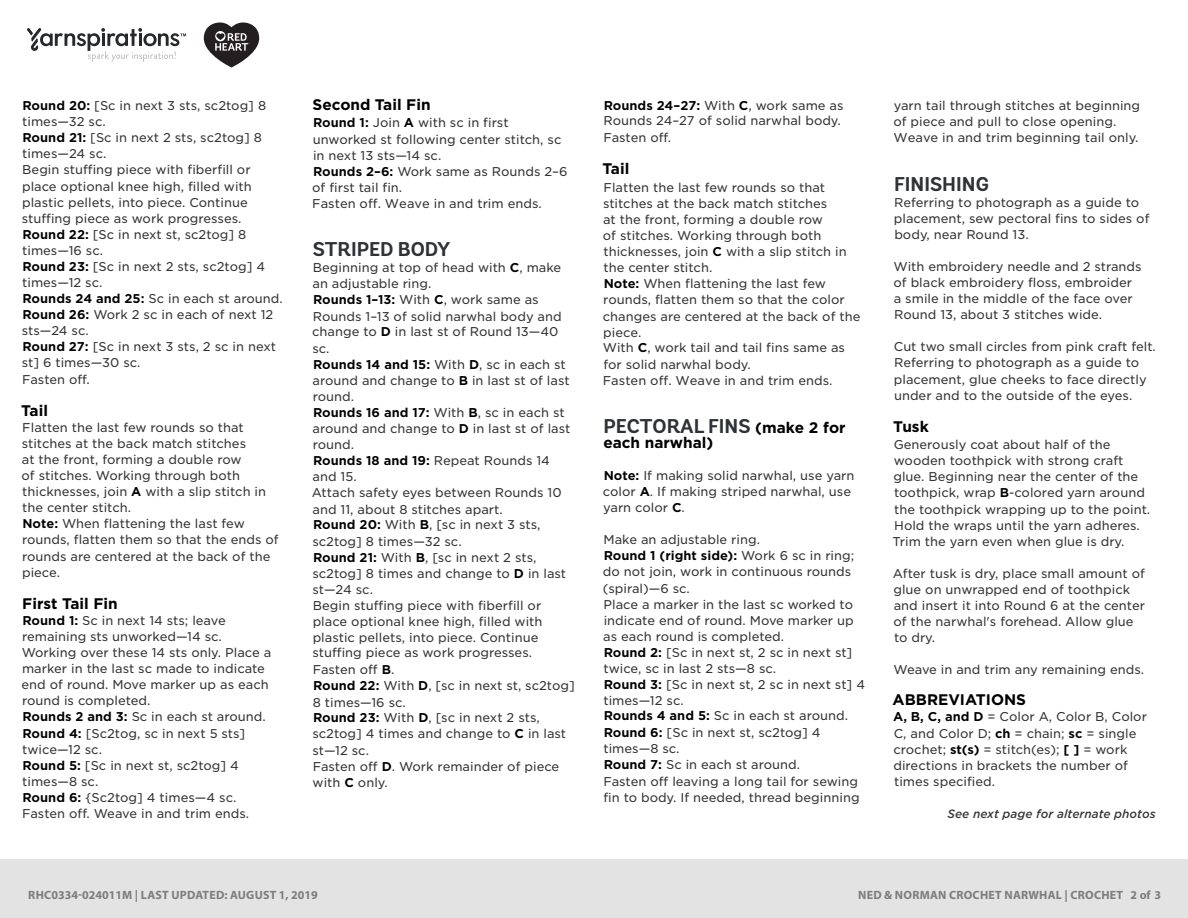
<style>
.page{position:relative;width:1188px;height:918px;background:#fff}
.page>*{position:absolute;margin:0;border:0;box-sizing:border-box;transform-origin:0 0}
.t1{font:700 19.95px "Andes Rounded";color:#2e3236}
.t2{font:700 15.3px "Gotham";color:#000}
.t3{font:12.3px/16px "Gotham S Sm";color:#333334}
.t4{font:700 12px "Myriad Pro";letter-spacing:.02em;color:#7d7d7d}
.t5{font:italic 500 11.55px "Gotham S Sm";color:#333334}
.s1{font-weight:700;color:#000}
.s2{font-family:"Gotham";font-size:15.3px;color:#000}
</style>
<div class="page">
<div style="left:0;top:860px;width:1188px;height:58px;background:#e4e3e3"></div>
<svg style="left:27px;top:28px;width:159px;height:34px"></svg>
<svg style="left:204px;top:22px;width:55px;height:46px"></svg>
<p class="t3" style="left:22px;top:97px;width:262px"><span class="s1">Round 20:</span> [Sc in next 3 sts, sc2tog] 8 times—32 sc.<br><span class="s1">Round 21:</span> [Sc in next 2 sts, sc2tog] 8 times—24 sc.<br>Begin stuffing piece with fiberfill or place optional knee high, filled with plastic pellets, into piece. Continue stuffing piece as work progresses.<br><span class="s1">Round 22:</span> [Sc in next st, sc2tog] 8 times—16 sc.<br><span class="s1">Round 23:</span> [Sc in next 2 sts, sc2tog] 4 times—12 sc.<br><span class="s1">Rounds 24 and 25:</span> Sc in each st around.<br><span class="s1">Round 26:</span> Work 2 sc in each of next 12 sts—24 sc.<br><span class="s1">Round 27:</span> [Sc in next 3 sts, 2 sc in next st] 6 times—30 sc.<br>Fasten off.</p>
<p class="t2" style="left:21px;top:400px;width:28px">Tail</p>
<p class="t3" style="left:22px;top:419px;width:259px">Flatten the last few rounds so that stitches at the back match stitches<br>at the front, forming a double row<br>of stitches. Working through both thicknesses, join <span class="s1">A</span> with a slip stitch in the center stitch.<br><span class="s1">Note:</span> When flattening the last few rounds, flatten them so that the ends of rounds are centered at the back of the piece.</p>
<p class="t2" style="left:22px;top:593px;width:97px">First Tail Fin</p>
<p class="t3" style="left:22px;top:612px;width:251px"><span class="s1">Round 1:</span> Sc in next 14 sts; leave remaining sts unworked—14 sc.<br>Working over these 14 sts only. Place a marker in the last sc made to indicate end of round. Move marker up as each round is completed.<br><span class="s1">Rounds 2 and 3:</span> Sc in each st around.<br><span class="s1">Round 4:</span> [Sc2tog, sc in next 5 sts] twice—12 sc.<br><span class="s1">Round 5:</span> [Sc in next st, sc2tog] 4 times—8 sc.<br><span class="s1">Round 6:</span> {Sc2tog] 4 times—4 sc.<br>Fasten off. Weave in and trim ends.</p>
<p class="t2" style="left:313px;top:95px;width:120px">Second Tail Fin</p>
<p class="t3" style="left:312px;top:115px;width:257px"><span class="s1">Round 1:</span> Join <span class="s1">A</span> with sc in first unworked st following center stitch, sc in next 13 sts—14 sc.<br><span class="s1">Rounds 2–6:</span> Work same as Rounds 2–6 of first tail fin.<br>Fasten off. Weave in and trim ends.</p>
<p class="t1" style="left:313px;top:237px;width:139px">STRIPED BODY</p>
<p class="t3" style="left:312px;top:259px;width:260px">Beginning at top of head with <span class="s1">C</span>, make an adjustable ring.<br><span class="s1">Rounds 1–13:</span> With <span class="s1">C</span>, work same as<br>Rounds 1–13 of solid narwhal body and change to <span class="s1">D</span> in last st of Round 13—40 sc.<br><span class="s1">Rounds 14 and 15:</span> With <span class="s1">D</span>, sc in each st around and change to <span class="s1">B</span> in last st of last round.<br><span class="s1">Rounds 16 and 17:</span> With <span class="s1">B</span>, sc in each st around and change to <span class="s1">D</span> in last st of last round.<br><span class="s1">Rounds 18 and 19:</span> Repeat Rounds 14 and 15.<br>Attach safety eyes between Rounds 10 and 11, about 8 stitches apart.<br><span class="s1">Round 20:</span> With <span class="s1">B</span>, [sc in next 3 sts, sc2tog] 8 times—32 sc.<br><span class="s1">Round 21:</span> With <span class="s1">B</span>, [sc in next 2 sts, sc2tog] 8 times and change to <span class="s1">D</span> in last st—24 sc.<br>Begin stuffing piece with fiberfill or place optional knee high, filled with plastic pellets, into piece. Continue stuffing piece as work progresses.</p>
<p class="t3" style="left:312px;top:661px;width:264px">Fasten off <span class="s1">B</span>.<br><span class="s1">Round 22:</span> With <span class="s1">D</span>, [sc in next st, sc2tog]<br>8 times—16 sc.<br><span class="s1">Round 23:</span> With <span class="s1">D</span>, [sc in next 2 sts, sc2tog] 4 times and change to <span class="s1">C</span> in last st—12 sc.<br>Fasten off <span class="s1">D</span>. Work remainder of piece with <span class="s1">C</span> only.</p>
<p class="t3" style="left:604px;top:97px;width:242px;line-height:15.3px"><span class="s1">Rounds 24–27:</span> With <span class="s1">C</span>, work same as<br>Rounds 24–27 of solid narwhal body.</p>
<p class="t3" style="left:604px;top:129px;width:69px">Fasten off.</p>
<p class="t2" style="left:603px;top:159px;width:28px">Tail</p>
<p class="t3" style="left:603px;top:179px;width:259px">Flatten the last few rounds so that stitches at the back match stitches<br>at the front, forming a double row<br>of stitches. Working through both thicknesses, join <span class="s1">C</span> with a slip stitch in the center stitch.<br><span class="s1">Note:</span> When flattening the last few rounds, flatten them so that the color changes are centered at the back of the piece.<br>With <span class="s1">C</span>, work tail and tail fins same as for solid narwhal body.<br>Fasten off. Weave in and trim ends.</p>
<p class="t1" style="left:604px;top:414px;width:244px">PECTORAL FINS <span class="s2">(make 2 for</span></p>
<p class="t2" style="left:603px;top:432px;width:112px">each narwhal)</p>
<p class="t3" style="left:603px;top:467px;width:253px"><span class="s1">Note:</span> If making solid narwhal, use yarn color <span class="s1">A</span>. If making striped narwhal, use yarn color <span class="s1">C</span>.</p>
<p class="t3" style="left:603px;top:532px;width:264px">Make an adjustable ring.<br><span class="s1">Round 1 (right side):</span> Work 6 sc in ring; do not join, work in continuous rounds (spiral)—6 sc.<br>Place a marker in the last sc worked to indicate end of round. Move marker up as each round is completed.<br><span class="s1">Round 2:</span> [Sc in next st, 2 sc in next st] twice, sc in last 2 sts—8 sc.<br><span class="s1">Round 3:</span> [Sc in next st, 2 sc in next st] 4 times—12 sc.<br><span class="s1">Rounds 4 and 5:</span> Sc in each st around.</p>
<p class="t3" style="left:603px;top:724px;width:258px"><span class="s1">Round 6:</span> [Sc in next st, sc2tog] 4 times—8 sc.<br><span class="s1">Round 7:</span> Sc in each st around.<br>Fasten off leaving a long tail for sewing fin to body. If needed, thread beginning</p>
<p class="t3" style="left:893px;top:97px;width:248px">yarn tail through stitches at beginning of piece and pull to close opening.<br>Weave in and trim beginning tail only.</p>
<p class="t1" style="left:894px;top:171px;width:96px">FINISHING</p>
<p class="t3" style="left:894px;top:194px;width:257px">Referring to photograph as a guide to placement, sew pectoral fins to sides of body, near Round 13.</p>
<p class="t3" style="left:893px;top:258px;width:250px">With embroidery needle and 2 strands of black embroidery floss, embroider a smile in the middle of the face over Round 13, about 3 stitches wide.</p>
<p class="t3" style="left:894px;top:339px;width:264px">Cut two small circles from pink craft felt.<br>Referring to photograph as a guide to placement, glue cheeks to face directly under and to the outside of the eyes.</p>
<p class="t2" style="left:893px;top:416px;width:37px">Tusk</p>
<p class="t3" style="left:893px;top:436px;width:259px">Generously coat about half of the wooden toothpick with strong craft glue. Beginning near the center of the toothpick, wrap <span class="s1">B</span>-colored yarn around the toothpick wrapping up to the point.<br>Hold the wraps until the yarn adheres.<br>Trim the yarn even when glue is dry.</p>
<p class="t3" style="left:893px;top:565px;width:254px">After tusk is dry, place small amount of glue on unwrapped end of toothpick and insert it into Round 6 at the center of the narwhal's forehead. Allow glue to dry.</p>
<p class="t3" style="left:894px;top:662px;width:252px">Weave in and trim any remaining ends.</p>
<p class="t2" style="left:893px;top:690px;width:135px">ABBREVIATIONS</p>
<p class="t3" style="left:893px;top:709px;width:255px"><span class="s1">A, B, C, and D</span> = Color A, Color B, Color<br>C, and Color D; <span class="s1">ch</span> = chain; <span class="s1">sc</span> = single crochet; <span class="s1">st(s)</span> = stitch(es); <span class="s1">[ ]</span> = work directions in brackets the number of times specified.</p>
<p class="t5" style="left:948px;top:806px;width:210px">See next page for alternate photos</p>
<p class="t4" style="left:28px;top:887px;width:291px">RHC0334-024011M | LAST UPDATED: AUGUST 1, 2019</p>
<p class="t4" style="left:858px;top:887px;width:304px">NED &amp; NORMAN CROCHET NARWHAL | CROCHET 2 of 3</p>
</div>
